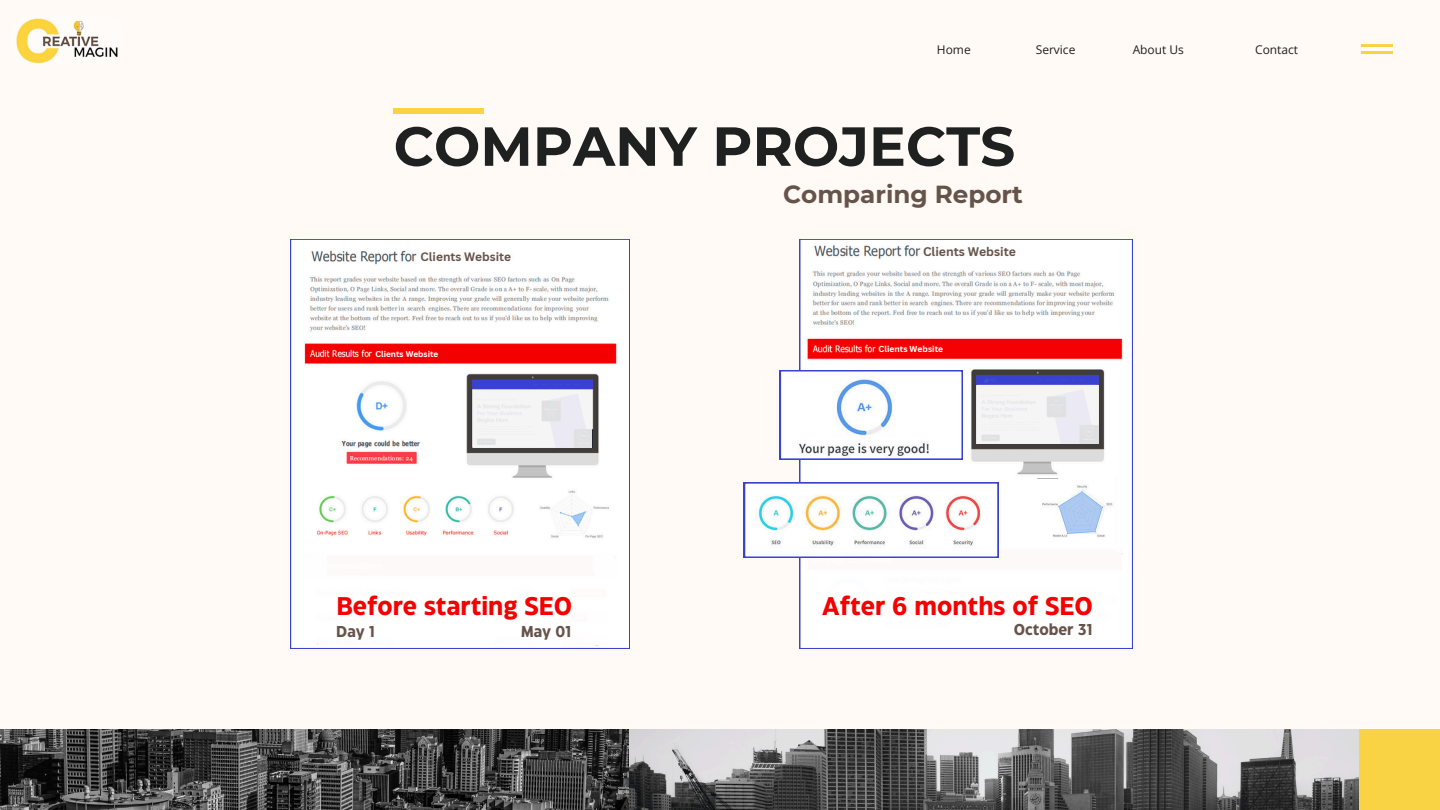
<style>
.page{position:relative;width:1440px;height:810px;background:#fffaf6}
.page>*{position:absolute;margin:0;border:0;box-sizing:border-box;transform-origin:0 0}
.t1{font:700 55px "Montserrat";color:#1f2020}
.t2{font:700 25.5px "Eastman Grotesque";color:#f60001}
.t3{font:700 24.6px "Montserrat";color:#66534a}
.t4{font:700 15.7px "Eastman Grotesque";color:#66534a}
.t5{font:700 12.2px "Canva Sans";color:#66534a}
.t6{font:12px "Open Sans";color:#1f2020}
.t7{font:700 11.9px "Canva Sans";color:#66534a}
.t8{font:700 8.5px "Canva Sans";color:#fff}
.t9{font:700 8.3px "Canva Sans";color:#fff}
</style>
<div class="page">
<hr style="left:1362px;top:45px;width:31px;height:2px;background:#fad344">
<hr style="left:1362px;top:52px;width:31px;height:2px;background:#fad344">
<img style="left:0;top:729px;width:1359px;height:81px">
<div style="left:1359px;top:729px;width:81px;height:81px;background:#fad344"></div>
<div style="left:394px;top:108px;width:90px;height:6px;background:#fad344"></div>
<img style="left:11px;top:16px;width:112px;height:49px;border-radius:17px">
<svg style="left:290px;top:239px;width:339px;height:410px"></svg>
<svg style="left:800px;top:239px;width:333px;height:410px"></svg>
<svg style="left:418px;top:250px;width:112px;height:16px"></svg>
<div style="left:293px;top:547px;width:333px;height:100px;background:#fff;border-radius:38px"></div>
<svg style="left:373px;top:345px;width:85px;height:18px;background:#f50101"></svg>
<svg style="left:780px;top:370px;width:183px;height:90px"></svg>
<div style="left:977px;top:375px;width:122px;height:9px;background:#3943d0"></div>
<img style="left:1038px;top:479px;width:78px;height:3px">
<div style="left:473px;top:380px;width:119px;height:9px;background:#3943d0"></div>
<svg style="left:878px;top:340px;width:87px;height:18px;background:#f50101"></svg>
<svg style="left:921px;top:244px;width:116px;height:16px"></svg>
<div style="left:473px;top:391px;width:119px;height:57px;background:#f6f6f6"></div>
<div style="left:977px;top:386px;width:122px;height:58px;background:#f6f6f6"></div>
<div style="left:293px;top:539px;width:34px;height:49px;background:#fff;border-radius:17px"></div>
<div style="left:587px;top:598px;width:34px;height:49px;background:#fff;border-radius:17px"></div>
<div style="left:592px;top:547px;width:34px;height:35px;background:#fff;border-radius:17px"></div>
<svg style="left:744px;top:482px;width:387px;height:156px"></svg>
<h4 class="t6" style="left:937px;top:41px;width:35px">Home</h4>
<p class="t6" style="left:1036px;top:41px;width:41px">Service</p>
<h2 class="t6" style="left:1133px;top:41px;width:53px">About Us</h2>
<h1 class="t6" style="left:1255px;top:41px;width:45px">Contact</h1>
<p class="t1" style="left:394px;top:113px;width:623px">COMPANY PROJECTS</p>
<h3 class="t7" style="left:421px;top:249px;width:92px">Clients Website</h3>
<h2 class="t9" style="left:375px;top:348px;width:65px">Clients Website</h2>
<p class="t3" style="left:783px;top:179px;width:241px">Comparing Report</p>
<p class="t5" style="left:923px;top:243px;width:94px">Clients Website</p>
<h3 class="t8" style="left:878px;top:342px;width:66px">Clients Website</h3>
<h4 class="t2" style="left:336px;top:596px;width:238px">Before starting SEO</h4>
<p class="t2" style="left:822px;top:596px;width:272px">After 6 months of SEO</p>
<p class="t4" style="left:336px;top:625px;width:40px">Day 1</p>
<h2 class="t4" style="left:521px;top:625px;width:51px">May 01</h2>
<h3 class="t4" style="left:1014px;top:624px;width:80px">October 31</h3>
</div>
